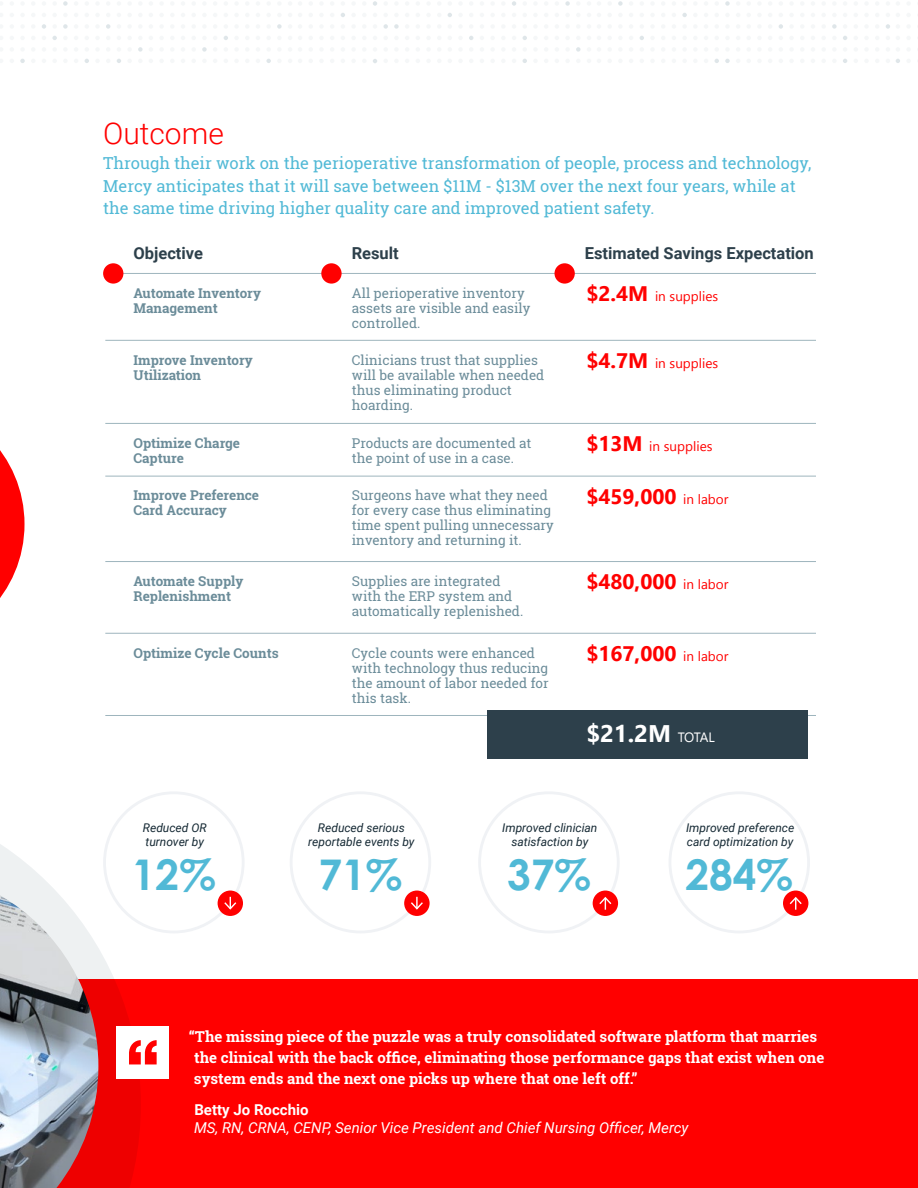
<style>
.page{position:relative;width:918px;height:1188px;background:#fff}
.page>*{position:absolute;margin:0;border:0;box-sizing:border-box;transform-origin:0 0}
.t1{font:700 42.3px "Century Gothic Pro";color:#51b9d6}
.t2{font:300 30px "Roboto";color:#f00}
.t3{font:700 24px "Segoe UI";color:#fff}
.t4{font:700 21px "Segoe UI";color:#f00}
.t5{font:16.5px/22.5px "Roboto Slab";color:#51b9d6}
.t6{font:700 16.5px "Roboto";color:#2d404b}
.t7{font:700 15px/21px "Roboto Slab";color:#fff}
.t8{font:italic 15px "Roboto";color:#fff}
.t9{font:700 15px "Roboto";color:#fff}
.t10{font:13.5px/15px "Roboto Slab";color:#6b8c99}
.t11{font:700 13.5px/15px "Roboto Slab";color:#6b8c99}
.t12{font:13.5px "Segoe UI";color:#f00}
.t13{font:italic 12px/14.4px "Roboto";color:#152934}
.s1{font-weight:700;font-size:21px}
.s2{font-weight:400;font-size:13.5px}
</style>
<div class="page">
<svg style="left:138px;top:47px;width:5px;height:5px"></svg>
<svg style="left:106px;top:24px;width:4px;height:5px"></svg>
<svg style="left:63px;top:24px;width:5px;height:5px"></svg>
<svg style="left:63px;top:1px;width:5px;height:5px"></svg>
<svg style="left:117px;top:59px;width:4px;height:4px"></svg>
<svg style="left:85px;top:59px;width:4px;height:4px"></svg>
<svg style="left:52px;top:36px;width:5px;height:4px"></svg>
<svg style="left:42px;top:24px;width:4px;height:5px"></svg>
<svg style="left:20px;top:59px;width:5px;height:4px"></svg>
<svg style="left:277px;top:24px;width:5px;height:5px"></svg>
<svg style="left:266px;top:59px;width:5px;height:4px"></svg>
<svg style="left:224px;top:36px;width:4px;height:4px"></svg>
<svg style="left:202px;top:47px;width:5px;height:5px"></svg>
<svg style="left:394px;top:24px;width:5px;height:5px"></svg>
<svg style="left:373px;top:59px;width:4px;height:4px"></svg>
<svg style="left:373px;top:1px;width:4px;height:5px"></svg>
<svg style="left:383px;top:24px;width:5px;height:5px"></svg>
<svg style="left:341px;top:13px;width:4px;height:4px"></svg>
<svg style="left:576px;top:47px;width:5px;height:5px"></svg>
<svg style="left:565px;top:1px;width:5px;height:5px"></svg>
<svg style="left:512px;top:1px;width:4px;height:5px"></svg>
<svg style="left:469px;top:36px;width:4px;height:4px"></svg>
<svg style="left:448px;top:13px;width:4px;height:4px"></svg>
<svg style="left:523px;top:59px;width:4px;height:4px"></svg>
<svg style="left:523px;top:36px;width:4px;height:4px"></svg>
<svg style="left:725px;top:1px;width:5px;height:5px"></svg>
<svg style="left:640px;top:36px;width:4px;height:4px"></svg>
<svg style="left:725px;top:59px;width:5px;height:4px"></svg>
<svg style="left:715px;top:59px;width:4px;height:4px"></svg>
<svg style="left:682px;top:13px;width:5px;height:4px"></svg>
<svg style="left:618px;top:1px;width:5px;height:5px"></svg>
<svg style="left:886px;top:24px;width:4px;height:5px"></svg>
<svg style="left:843px;top:59px;width:4px;height:4px"></svg>
<svg style="left:843px;top:36px;width:4px;height:4px"></svg>
<svg style="left:832px;top:24px;width:5px;height:5px"></svg>
<svg style="left:779px;top:24px;width:4px;height:5px"></svg>
<svg style="left:896px;top:59px;width:4px;height:4px"></svg>
<div style="left:0;top:979px;width:918px;height:209px;background:#f00"></div>
<hr style="left:105px;top:273px;width:711px;height:1px;background:#9eb5bd">
<hr style="left:105px;top:340px;width:711px;height:1px;background:#9eb5bd">
<hr style="left:105px;top:423px;width:711px;height:1px;background:#9eb5bd">
<hr style="left:105px;top:476px;width:711px;height:1px;background:#9eb5bd">
<hr style="left:105px;top:561px;width:711px;height:1px;background:#9eb5bd">
<hr style="left:105px;top:633px;width:711px;height:1px;background:#9eb5bd">
<hr style="left:105px;top:715px;width:711px;height:1px;background:#9eb5bd">
<svg style="left:0;top:450px;width:25px;height:148px"></svg>
<div style="left:103px;top:263px;width:20px;height:21px;background:#f00;border-radius:50%"></div>
<div style="left:321px;top:263px;width:21px;height:21px;background:#f00;border-radius:50%"></div>
<div style="left:555px;top:263px;width:20px;height:21px;background:#f00;border-radius:50%"></div>
<div style="left:290px;top:791px;width:141px;height:142px;border:3px solid #f0f2f5;border-radius:50%"></div>
<div style="left:478px;top:791px;width:142px;height:142px;border:3px solid #f0f2f5;border-radius:50%"></div>
<div style="left:669px;top:791px;width:141px;height:142px;border:3px solid #f0f2f5;border-radius:50%"></div>
<div style="left:218px;top:891px;width:25px;height:25px;background:#f00;border-radius:50%"></div>
<svg style="left:224px;top:897px;width:13px;height:13px"></svg>
<div style="left:404px;top:891px;width:26px;height:25px;background:#f00;border-radius:50%"></div>
<svg style="left:411px;top:897px;width:12px;height:13px"></svg>
<div style="left:593px;top:891px;width:25px;height:25px;background:#f00;border-radius:50%"></div>
<svg style="left:599px;top:897px;width:13px;height:13px"></svg>
<div style="left:783px;top:891px;width:25px;height:25px;background:#f00;border-radius:50%"></div>
<svg style="left:789px;top:897px;width:13px;height:13px"></svg>
<div style="left:488px;top:711px;width:320px;height:48px;background:#2d404b"></div>
<svg style="left:0;top:800px;width:141px;height:388px"></svg>
<div style="left:117px;top:1026px;width:52px;height:53px;background:#fff"></div>
<svg style="left:129px;top:1040px;width:28px;height:24px"></svg>
<h2 class="t2" style="left:103px;top:113px;width:122px">Outcome</h2>
<p class="t5" style="left:103px;top:152px;width:710px">Through their work on the perioperative transformation of people, process and technology,<br>Mercy anticipates that it will save between $11M - $13M over the next four years, while at the same time driving higher quality care and improved patient safety.</p>
<p class="t6" style="left:134px;top:242px;width:71px">Objective</p>
<p class="t6" style="left:352px;top:242px;width:49px">Result</p>
<p class="t6" style="left:585px;top:242px;width:231px">Estimated Savings Expectation</p>
<p class="t11" style="left:134px;top:285px;width:129px">Automate Inventory<br>Management</p>
<p class="t11" style="left:134px;top:352px;width:121px">Improve Inventory<br>Utilization</p>
<p class="t11" style="left:134px;top:435px;width:108px">Optimize Charge<br>Capture</p>
<p class="t11" style="left:134px;top:488px;width:127px">Improve Preference<br>Card Accuracy</p>
<p class="t11" style="left:134px;top:573px;width:111px">Automate Supply<br>Replenishment</p>
<p class="t11" style="left:134px;top:645px;width:147px">Optimize Cycle Counts</p>
<p class="t10" style="left:352px;top:285px;width:180px">All perioperative inventory assets are visible and easily controlled.</p>
<p class="t10" style="left:352px;top:352px;width:194px">Clinicians trust that supplies will be available when needed thus eliminating product hoarding.</p>
<p class="t10" style="left:352px;top:435px;width:181px">Products are documented at the point of use in a case.</p>
<p class="t10" style="left:352px;top:488px;width:204px">Surgeons have what they need for every case thus eliminating time spent pulling unnecessary inventory and returning it.</p>
<p class="t10" style="left:352px;top:573px;width:173px">Supplies are integrated with the ERP system and automatically replenished.</p>
<p class="t10" style="left:352px;top:645px;width:198px">Cycle counts were enhanced with technology thus reducing the amount of labor needed for this task.</p>
<p class="t12" style="left:586px;top:287px;width:133px"><span class="s1">$2.4M</span> in supplies</p>
<p class="t12" style="left:586px;top:354px;width:133px"><span class="s1">$4.7M</span> in supplies</p>
<p class="t12" style="left:586px;top:437px;width:128px"><span class="s1">$13M</span> in supplies</p>
<h3 class="t4" style="left:586px;top:476px;width:144px">$459,000 <span class="s2">in labor</span></h3>
<h3 class="t4" style="left:586px;top:562px;width:144px">$480,000 <span class="s2">in labor</span></h3>
<h3 class="t4" style="left:586px;top:634px;width:144px">$167,000 <span class="s2">in labor</span></h3>
<h3 class="t3" style="left:586px;top:711px;width:130px">$21.2M <span class="s2">TOTAL</span></h3>
<p class="t13" style="left:143px;top:820px;width:65px">Reduced OR turnover by</p>
<p class="t13" style="left:308px;top:820px;width:108px;text-align:center">Reduced serious reportable events by</p>
<p class="t13" style="left:502px;top:820px;width:97px;text-align:center">Improved clinician satisfaction by</p>
<p class="t13" style="left:686px;top:820px;width:110px">Improved preference card optimization by</p>
<h1 class="t1" style="left:132px;top:848px;width:85px">12%</h1>
<h1 class="t1" style="left:319px;top:848px;width:85px">71%</h1>
<h1 class="t1" style="left:507px;top:848px;width:85px">37%</h1>
<h1 class="t1" style="left:686px;top:848px;width:109px">284%</h1>
<p class="t7" style="left:194px;top:1026px;width:632px;text-indent:-5px">“The missing piece of the puzzle was a truly consolidated software platform that marries the clinical with the back office, eliminating those performance gaps that exist when one system ends and the next one picks up where that one left off.”</p>
<p class="t9" style="left:194px;top:1100px;width:116px">Betty Jo Rocchio</p>
<p class="t8" style="left:194px;top:1118px;width:496px">MS, RN, CRNA, CENP, Senior Vice President and Chief Nursing Officer, Mercy</p>
</div>
